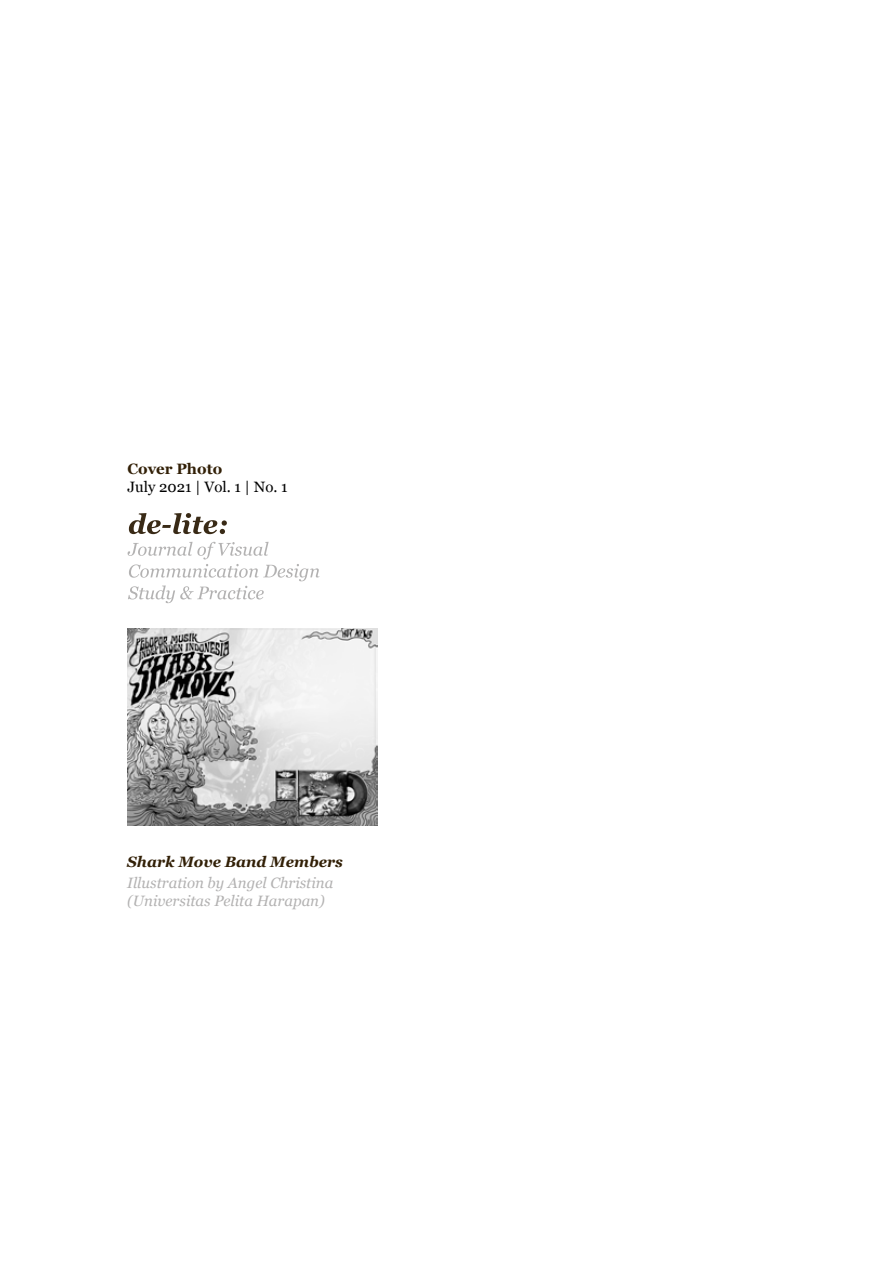
<style>
.page{position:relative;width:893px;height:1263px;background:#fff}
.page>*{position:absolute;margin:0;border:0;box-sizing:border-box;transform-origin:0 0}
.t1{font:italic 15px/18px "Georgia";color:#b3b2b2}
.t2{font:italic 700 15px "Georgia";color:#322007}
.t3{font:15px "Georgia";color:#000}
.t4{font:700 15px "Georgia";color:#322007}
</style>
<div class="page">
<img style="left:128px;top:629px;width:250px;height:196px">
<svg style="left:129px;top:513px;width:98px;height:21px"></svg>
<svg style="left:128px;top:542px;width:192px;height:61px"></svg>
<p class="t4" style="left:128px;top:460px;width:96px">Cover Photo</p>
<p class="t3" style="left:128px;top:478px;width:162px">July 2021 | Vol. 1 | No. 1</p>
<p class="t2" style="left:127px;top:853px;width:217px">Shark Move Band Members</p>
<p class="t1" style="left:127px;top:874px;width:208px">Illustration by Angel Christina (Universitas Pelita Harapan)</p>
</div>
